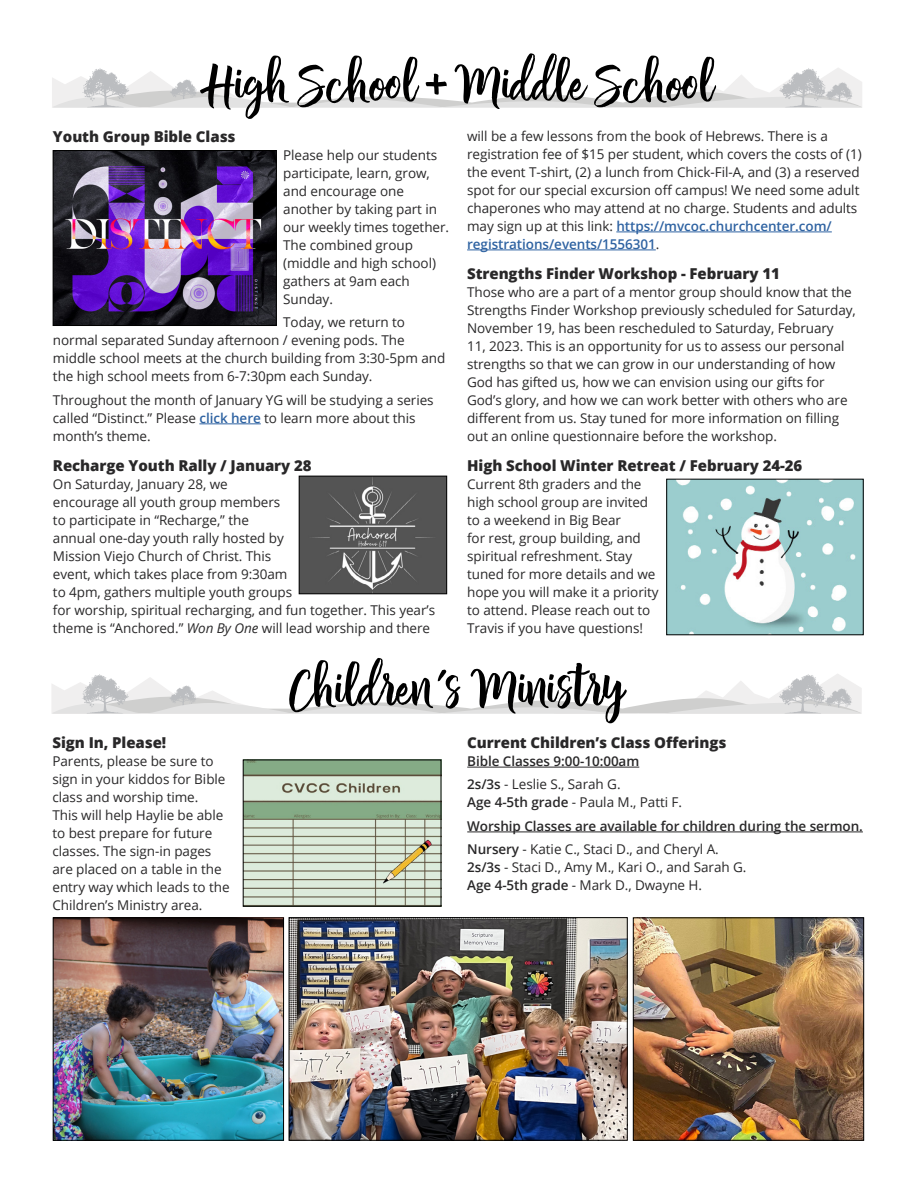
<style>
.page{position:relative;width:918px;height:1188px;background:#fff}
.page>*{position:absolute;margin:0;border:0;box-sizing:border-box;transform-origin:0 0}
.t1{font:58.05px "Chamelia Script";letter-spacing:-.005em;color:#000}
.t2{font:800 15px "Open Sans";letter-spacing:-.005em;color:#292829}
.t3{font:800 15px "Open Sans";letter-spacing:-.005em;color:#292829}
.t4{font:13.5px/18px "Open Sans";letter-spacing:-.005em;color:#292829}
.t5{font:600 13.5px/23.4px "Open Sans";letter-spacing:-.005em;color:#292829}
.s1{font-weight:600;color:#2f63a2}
.s2{font-style:italic}
.s3{font-weight:400}
.s4{font-weight:600}
</style>
<div class="page">
<hr style="left:199px;top:424px;width:62px;height:1px;background:#2f63a2">
<hr style="left:616px;top:232px;width:216px;height:1px;background:#2f63a2">
<hr style="left:467px;top:250px;width:189px;height:1px;background:#2f63a2">
<hr style="left:467px;top:767px;width:172px;height:1px;background:#292829">
<hr style="left:467px;top:832px;width:396px;height:1px;background:#292829">
<svg style="left:52px;top:68px;width:810px;height:39px"></svg>
<svg style="left:52px;top:674px;width:810px;height:39px"></svg>
<img style="left:55px;top:152px;width:219px;height:172px">
<div style="left:53px;top:150px;width:223px;height:176px;border:1px solid #000"></div>
<img style="left:245px;top:762px;width:194px;height:142px">
<img style="left:669px;top:481px;width:192px;height:152px">
<img style="left:55px;top:920px;width:227px;height:218px">
<div style="left:53px;top:918px;width:231px;height:222px;border:1px solid #000"></div>
<img style="left:635px;top:920px;width:227px;height:218px">
<div style="left:633px;top:918px;width:231px;height:222px;border:1px solid #000"></div>
<img style="left:291px;top:919px;width:334px;height:219px">
<div style="left:289px;top:917px;width:338px;height:223px;border:1px solid #000"></div>
<img style="left:301px;top:478px;width:144px;height:114px">
<div style="left:299px;top:476px;width:148px;height:118px;border:1px solid #000"></div>
<h1 class="t1" style="left:200px;top:49px;width:516px">High School + Middle School</h1>
<p class="t2" style="left:53px;top:125px;width:184px">Youth Group Bible Class</p>
<p class="t4" style="left:283px;top:146px;width:167px">Please help our students participate, learn, grow, and encourage one another by taking part in our weekly times together.<br>The combined group (middle and high school) gathers at 9am each<br>Sunday.</p>
<p class="t4" style="left:53px;top:313px;width:394px;text-indent:230px">Today, we return to normal separated Sunday afternoon / evening pods. The middle school meets at the church building from 3:30-5pm and the high school meets from 6-7:30pm each Sunday.</p>
<p class="t4" style="left:53px;top:391px;width:382px">Throughout the month of January YG will be studying a series called “Distinct.” Please <span class="s1">click here</span> to learn more about this month’s theme.</p>
<p class="t2" style="left:53px;top:454px;width:260px">Recharge Youth Rally / January 28</p>
<p class="t4" style="left:53px;top:475px;width:384px">On Saturday, January 28, we<br>encourage all youth group members<br>to participate in “Recharge,” the<br>annual one-day youth rally hosted by<br>Mission Viejo Church of Christ. This<br>event, which takes place from 9:30am<br>to 4pm, gathers multiple youth groups<br>for worship, spiritual recharging, and fun together. This year’s theme is “Anchored.” <span class="s2">Won By One</span> will lead worship and there</p>
<p class="t4" style="left:467px;top:127px;width:396px">will be a few lessons from the book of Hebrews. There is a registration fee of $15 per student, which covers the costs of (1) the event T-shirt, (2) a lunch from Chick-Fil-A, and (3) a reserved spot for our special excursion off campus! We need some adult chaperones who may attend at no charge. Students and adults may sign up at this link: <span class="s1">https://mvcoc.churchcenter.com/ registrations/events/1556301</span>.</p>
<p class="t2" style="left:467px;top:262px;width:314px">Strengths Finder Workshop - February 11</p>
<p class="t4" style="left:467px;top:283px;width:390px">Those who are a part of a mentor group should know that the Strengths Finder Workshop previously scheduled for Saturday, November 19, has been rescheduled to Saturday, February<br>11, 2023. This is an opportunity for us to assess our personal strengths so that we can grow in our understanding of how God has gifted us, how we can envision using our gifts for God’s glory, and how we can work better with others who are different from us. Stay tuned for more information on filling out an online questionnaire before the workshop.</p>
<p class="t2" style="left:467px;top:454px;width:337px">High School Winter Retreat / February 24-26</p>
<p class="t4" style="left:467px;top:475px;width:193px">Current 8th graders and the high school group are invited to a weekend in Big Bear<br>for rest, group building, and spiritual refreshment. Stay tuned for more details and we hope you will make it a priority to attend. Please reach out to<br>Travis if you have questions!</p>
<p class="t3" style="left:52px;top:731px;width:115px">Sign In, Please!</p>
<p class="t4" style="left:52px;top:752px;width:179px">Parents, please be sure to sign in your kiddos for Bible class and worship time.<br>This will help Haylie be able to best prepare for future classes. The sign-in pages are placed on a table in the entry way which leads to the<br>Children’s Ministry area.</p>
<h1 class="t1" style="left:289px;top:653px;width:337px">Children’s Ministry</h1>
<p class="t3" style="left:467px;top:731px;width:261px">Current Children’s Class Offerings</p>
<p class="t5" style="left:467px;top:749px;width:174px">Bible Classes 9:00-10:00am<br>2s/3s <span class="s3">- Leslie S., Sarah G.</span></p>
<p class="t5" style="left:467px;top:791px;width:397px">Age 4-5th grade <span class="s3">- Paula M., Patti F.<br></span>Worship Classes are available for children during the sermon.<br>Nursery <span class="s3">- Katie C., Staci D., and Cheryl A.</span></p>
<p class="t4" style="left:467px;top:858px;width:281px"><span class="s4">2s/3s</span> - Staci D., Amy M., Kari O., and Sarah G.<br><span class="s4">Age 4-5th grade</span> - Mark D., Dwayne H.</p>
</div>
